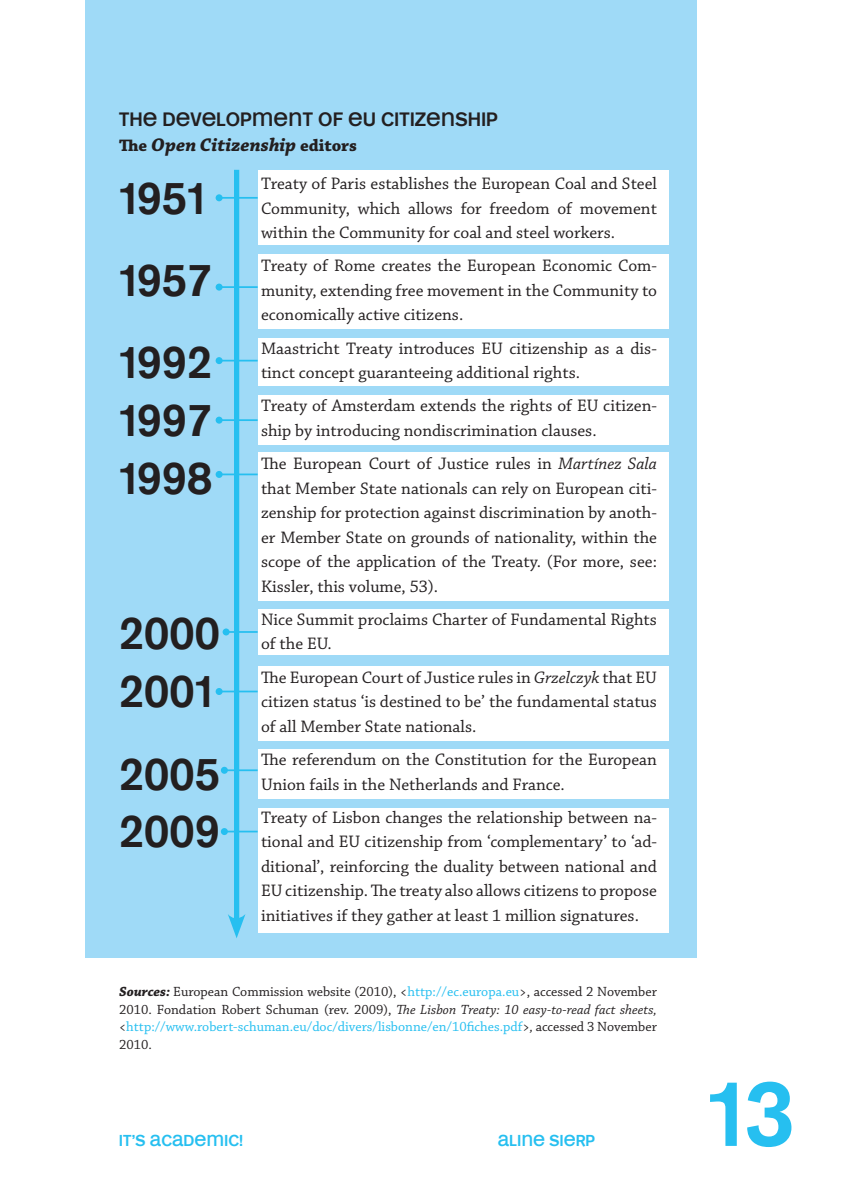
<style>
.page{position:relative;width:844px;height:1191px;background:#fff}
.page>*{position:absolute;margin:0;border:0;box-sizing:border-box;transform-origin:0 0}
.t1{font:94.5px "Mono Alphabet";color:#26bff0}
.timeline_block{font:46.02px "Mono Alphabet";color:#231f20}
.small_Mono{font:19.25px "Mono Alphabet";color:#231f20}
.BodyFirst{font:italic 700 19.25px "Chaparral Pro";color:#231f20}
.timeline_block-2{font:17.5px/24.5px "Chaparral Pro";color:#231f20;text-align:justify}
.t2{font:15.75px "Mono Alphabet";color:#26bff0}
.source{font:14px/17.5px "Chaparral Pro";color:#231f20;text-align:justify}
.s1{font-style:normal;font-size:17.5px}
.s2{font-style:italic}
.s3{font-weight:700;font-style:italic}
.s4{color:#26bff0}
</style>
<div class="page">
<div style="left:85px;top:0;width:612px;height:957px;background:#9fdaf7"></div>
<div style="left:258px;top:170px;width:411px;height:75px;background:#fff"></div>
<div style="left:258px;top:255px;width:411px;height:74px;background:#fff"></div>
<div style="left:258px;top:338px;width:411px;height:47px;background:#fff"></div>
<div style="left:258px;top:452px;width:411px;height:148px;background:#fff"></div>
<div style="left:258px;top:749px;width:411px;height:49px;background:#fff"></div>
<div style="left:258px;top:609px;width:411px;height:45px;background:#fff"></div>
<div style="left:258px;top:396px;width:411px;height:48px;background:#fff"></div>
<div style="left:258px;top:665px;width:411px;height:75px;background:#fff"></div>
<div style="left:258px;top:808px;width:411px;height:125px;background:#fff"></div>
<div style="left:234px;top:170px;width:5px;height:753px;background:#26bff0"></div>
<svg style="left:228px;top:914px;width:17px;height:24px"></svg>
<hr style="left:219px;top:197px;width:38px;height:2px;background:#26bff0">
<div style="left:215px;top:194px;width:7px;height:7px;background:#26bff0;border-radius:50%"></div>
<hr style="left:219px;top:286px;width:38px;height:2px;background:#26bff0">
<div style="left:215px;top:283px;width:7px;height:7px;background:#26bff0;border-radius:50%"></div>
<hr style="left:219px;top:360px;width:38px;height:1px;background:#26bff0">
<div style="left:215px;top:357px;width:7px;height:7px;background:#26bff0;border-radius:50%"></div>
<hr style="left:219px;top:419px;width:38px;height:2px;background:#26bff0">
<div style="left:215px;top:416px;width:7px;height:7px;background:#26bff0;border-radius:50%"></div>
<hr style="left:219px;top:473px;width:38px;height:2px;background:#26bff0">
<div style="left:215px;top:471px;width:7px;height:7px;background:#26bff0;border-radius:50%"></div>
<hr style="left:226px;top:631px;width:31px;height:2px;background:#26bff0">
<div style="left:222px;top:628px;width:7px;height:7px;background:#26bff0;border-radius:50%"></div>
<hr style="left:219px;top:690px;width:38px;height:2px;background:#26bff0">
<div style="left:215px;top:688px;width:7px;height:7px;background:#26bff0;border-radius:50%"></div>
<hr style="left:224px;top:769px;width:33px;height:2px;background:#26bff0">
<div style="left:221px;top:766px;width:7px;height:7px;background:#26bff0;border-radius:50%"></div>
<hr style="left:224px;top:830px;width:33px;height:2px;background:#26bff0">
<div style="left:221px;top:828px;width:7px;height:7px;background:#26bff0;border-radius:50%"></div>
<p class="small_Mono" style="left:119px;top:108px;width:14px">THE</p>
<p class="small_Mono" style="left:162px;top:108px;width:15px">DEVELOPMENT</p>
<p class="small_Mono" style="left:318px;top:108px;width:75px">OF EU CITIZENSHIP</p>
<p class="BodyFirst" style="left:119px;top:133px;width:239px"><span class="s1">The</span> Open Citizenship <span class="s1">editors</span></p>
<p class="timeline_block" style="left:119px;top:171px;width:87px">1951</p>
<p class="timeline_block-2" style="left:261px;top:172px;width:397px">Treaty of Paris establishes the European Coal and Steel Community, which allows for freedom of movement within the Community for coal and steel workers.</p>
<p class="timeline_block" style="left:119px;top:253px;width:94px">1957</p>
<p class="timeline_block-2" style="left:261px;top:254px;width:397px">Treaty of Rome creates the European Economic Com&shy;munity, extending free movement in the Community to economically active citizens.</p>
<p class="timeline_block" style="left:119px;top:335px;width:94px">1992</p>
<p class="timeline_block-2" style="left:261px;top:336px;width:397px">Maastricht Treaty introduces EU citizenship as a dis&shy;tinct concept guaranteeing additional rights.</p>
<p class="timeline_block" style="left:119px;top:393px;width:94px">1997</p>
<p class="timeline_block-2" style="left:261px;top:394px;width:397px">Treaty of Amsterdam extends the rights of EU citizen&shy;ship by introducing nondiscrimination clauses.</p>
<p class="timeline_block" style="left:119px;top:451px;width:94px">1998</p>
<p class="timeline_block-2" style="left:261px;top:452px;width:397px">The European Court of Justice rules in <span class="s2">Martínez Sala </span>that Member State nationals can rely on European citi&shy;zenship for protection against discrimination by anoth&shy;er Member State on grounds of nationality, within the scope of the application of the Treaty. (For more, see:<br>Kissler, this volume, 53).</p>
<p class="timeline_block" style="left:119px;top:607px;width:102px">2000</p>
<p class="timeline_block-2" style="left:261px;top:608px;width:397px">Nice Summit proclaims Charter of Fundamental Rights of the EU.</p>
<p class="timeline_block" style="left:119px;top:664px;width:94px">2001</p>
<p class="timeline_block-2" style="left:261px;top:665px;width:397px">The European Court of Justice rules in <span class="s2">Grzelczyk</span> that EU citizen status ‘is destined to be’ the fundamental status of all Member State nationals.</p>
<p class="timeline_block" style="left:119px;top:747px;width:102px">2005</p>
<p class="timeline_block-2" style="left:261px;top:748px;width:397px">The referendum on the Constitution for the European<br>Union fails in the Netherlands and France.</p>
<p class="timeline_block" style="left:119px;top:804px;width:102px">2009</p>
<p class="timeline_block-2" style="left:261px;top:805px;width:397px">Treaty of Lisbon changes the relationship between na&shy;tional and EU citizenship from ‘complementary’ to ‘ad&shy;ditional’, reinforcing the duality between national and EU citizenship. The treaty also allows citizens to propose initiatives if they gather at least 1 million signatures.</p>
<p class="source" style="left:119px;top:983px;width:539px"><span class="s3">Sources:</span> European Commission website (2010), &lt;<span class="s4">http://ec.europa.eu</span>&gt;, accessed 2 November 2010. Fondation Robert Schuman (rev. 2009), <span class="s2">The Lisbon Treaty: 10 easy-to-read fact sheets, &lt;</span><span class="s4">http://www.robert-schuman.eu/doc/divers/lisbonne/en/10fiches.pdf</span><span class="s2">&gt;,</span> accessed 3 November 2010.</p>
<p class="t2" style="left:119px;top:1130px;width:126px">IT’S ACADEMIC!</p>
<p class="t2" style="left:497px;top:1130px;width:22px">ALINE</p>
<p class="t2" style="left:549px;top:1130px;width:46px">SIERP</p>
<h1 class="t1" style="left:707px;top:1058px;width:89px">13</h1>
</div>
